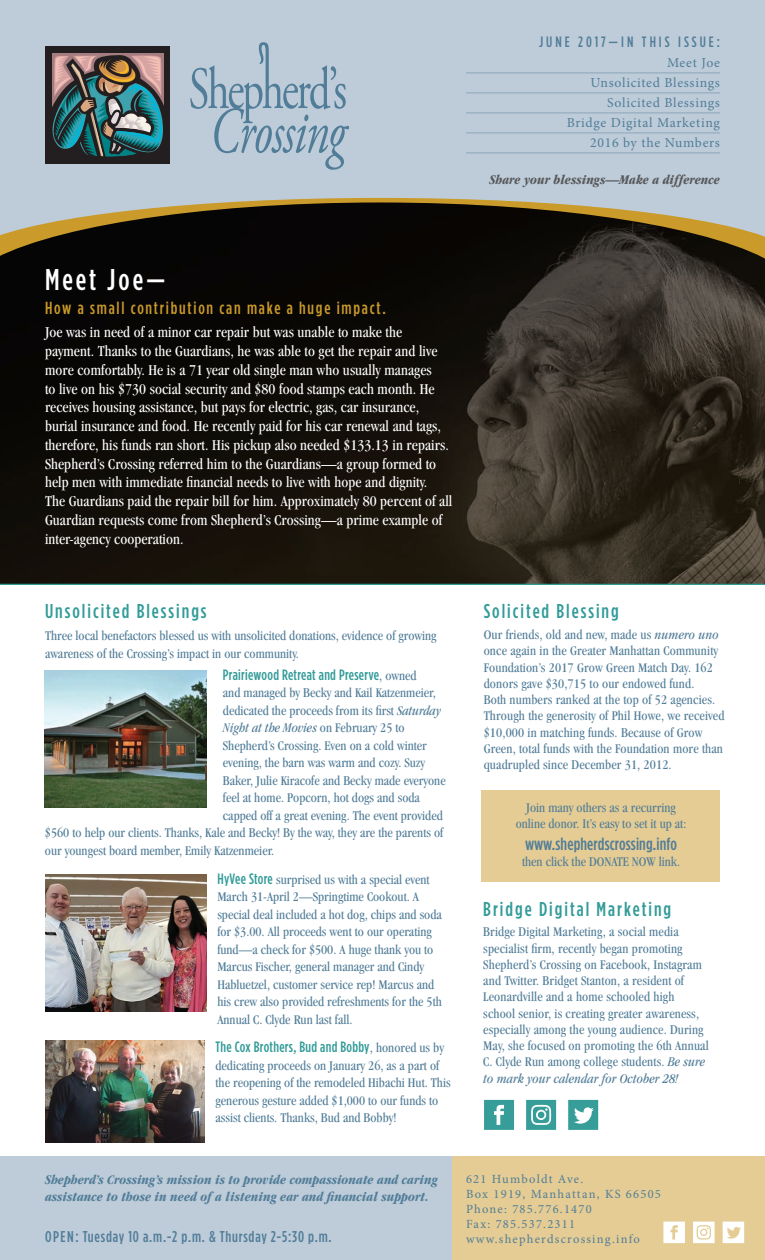
<style>
.page{position:relative;width:765px;height:1260px;background:#fff}
.page>*{position:absolute;margin:0;border:0;box-sizing:border-box;transform-origin:0 0}
.Heading{font:500 30px "Gotham Condensed";letter-spacing:.1em;color:#fff}
.Heading-2{font:500 20px "Gotham Condensed";letter-spacing:.1em;color:#319b98}
.Heading-3{font:500 17.5px "Gotham Condensed";letter-spacing:.1em;color:#ca9a2a}
.Body_Copy{font:500 17.5px "Gotham Condensed";letter-spacing:.01em;color:#517d98}
.Body_Copy-2{font:condensed 15.62px/18.8px "Garamond";letter-spacing:.005em;color:#fff}
.t1{font:500 15.62px "Gotham Condensed";letter-spacing:.05em;color:#517d98}
.Body_Copy-3{font:500 15px "Gotham Condensed";letter-spacing:.02em;color:#319b98}
.t2{font:500 15px "Gotham Condensed";letter-spacing:.2em;color:#517d98}
.Body_Copy-4{font:condensed 13.75px/16.2px "Garamond";color:#517d98}
.t3{font:italic 700 condensed 13.75px/16.5px "Garamond";color:#517d98}
.t4{font:13.75px "Minion Pro";letter-spacing:.05em;color:#517d98}
.t5{font:italic 700 condensed 13.75px "Garamond";color:#57585a}
.Body_Copy-5{font:italic condensed 13.75px "Garamond";color:#517d98}
.t6{font:12.5px/15px "Minion Pro";letter-spacing:.1em;color:#517d98}
.s1{font-family:"Garamond";font-weight:400;font-stretch:condensed;font-size:13.75px;color:#517d98}
.s2{font-style:italic}
.s3{font-style:normal}
.s4{font-family:"Gotham Condensed";font-weight:500;font-stretch:normal;font-size:15px;color:#319b98}
</style>
<div class="page">
<svg style="left:0;top:265px;width:765px;height:320px;background:#1f1a14"></svg>
<div style="left:482px;top:790px;width:238px;height:92px;background:#e4cc94"></div>
<div style="left:451px;top:1156px;width:314px;height:104px;background:#e4cc94"></div>
<svg style="left:0;top:241px;width:765px;height:24px;background:#17130d"></svg>
<svg style="left:0;top:0;width:765px;height:241px;background:#a7b1b6"></svg>
<svg style="left:190px;top:42px;width:159px;height:128px;background:#abbece"></svg>
<div style="left:45px;top:47px;width:125px;height:117px;background:#231f20"></div>
<div style="left:52px;top:53px;width:112px;height:79px;background:#a57d80"></div>
<svg style="left:52px;top:55px;width:112px;height:102px"></svg>
<hr style="left:466px;top:73px;width:254px;height:1px;background:#8ba6ba">
<hr style="left:466px;top:93px;width:254px;height:1px;background:#8ba6ba">
<hr style="left:466px;top:113px;width:254px;height:1px;background:#8ba6ba">
<hr style="left:466px;top:133px;width:254px;height:1px;background:#8ba6ba">
<hr style="left:466px;top:153px;width:254px;height:1px;background:#8ba6ba">
<div style="left:0;top:1156px;width:451px;height:104px;background:#beccd9"></div>
<img style="left:45px;top:671px;width:161px;height:137px">
<img style="left:45px;top:875px;width:161px;height:137px">
<svg style="left:484px;top:1100px;width:30px;height:30px"></svg>
<svg style="left:526px;top:1100px;width:30px;height:30px"></svg>
<svg style="left:568px;top:1100px;width:30px;height:30px"></svg>
<img style="left:45px;top:1040px;width:159px;height:102px">
<svg style="left:663px;top:1222px;width:22px;height:21px"></svg>
<svg style="left:693px;top:1222px;width:22px;height:21px"></svg>
<svg style="left:723px;top:1222px;width:21px;height:21px"></svg>
<p class="t2" style="left:539px;top:34px;width:182px">JUNE 2017—IN THIS ISSUE:</p>
<p class="t4" style="left:667px;top:54px;width:54px">Meet Joe</p>
<p class="t4" style="left:590px;top:74px;width:131px">Unsolicited Blessings</p>
<p class="t4" style="left:607px;top:94px;width:114px">Solicited Blessings</p>
<p class="t4" style="left:567px;top:114px;width:155px">Bridge Digital Marketing</p>
<p class="t4" style="left:590px;top:134px;width:131px">2016 by the Numbers</p>
<p class="t5" style="left:489px;top:172px;width:232px">Share your blessings—Make a difference</p>
<p class="Heading" style="left:45px;top:263px;width:122px">Meet Joe—</p>
<p class="Heading-3" style="left:45px;top:298px;width:342px">How a small contribution can make a huge impact.</p>
<p class="Body_Copy-2" style="left:45px;top:323px;width:409px">Joe was in need of a minor car repair but was unable to make the payment. Thanks to the Guardians, he was able to get the repair and live more comfortably. He is a 71 year old single man who usually manages<br>to live on his $730 social security and $80 food stamps each month. He receives housing assistance, but pays for electric, gas, car insurance, burial insurance and food. He recently paid for his car renewal and tags, therefore, his funds ran short. His pickup also needed $133.13 in repairs.<br>Shepherd’s Crossing referred him to the Guardians—a group formed to help men with immediate financial needs to live with hope and dignity.<br>The Guardians paid the repair bill for him. Approximately 80 percent of all Guardian requests come from Shepherd’s Crossing—a prime example of inter-agency cooperation.</p>
<p class="Heading-2" style="left:45px;top:600px;width:163px">Unsolicited Blessings</p>
<p class="Body_Copy-4" style="left:45px;top:627px;width:393px;line-height:17.5px">Three local benefactors blessed us with unsolicited donations, evidence of growing awareness of the Crossing’s impact in our community.</p>
<p class="Body_Copy-3" style="left:223px;top:666px;width:195px">Prairiewood Retreat and Preserve<span class="s1">, owned</span></p>
<p class="Body_Copy-4" style="left:223px;top:685px;width:214px">and managed by Becky and Kail Katzenmeier,</p>
<p class="Body_Copy-4" style="left:223px;top:702px;width:220px">dedicated the proceeds from its first <span class="s2">Saturday</span></p>
<p class="Body_Copy-5" style="left:223px;top:720px;width:183px">Night at the Movies <span class="s3">on February 25 to</span></p>
<p class="Body_Copy-4" style="left:223px;top:737px;width:205px">Shepherd’s Crossing. Even on a cold winter</p>
<p class="Body_Copy-4" style="left:223px;top:755px;width:204px">evening, the barn was warm and cozy. Suzy</p>
<p class="Body_Copy-4" style="left:223px;top:772px;width:224px">Baker, Julie Kiracofe and Becky made everyone</p>
<p class="Body_Copy-4" style="left:223px;top:790px;width:198px">feel at home. Popcorn, hot dogs and soda</p>
<p class="Body_Copy-4" style="left:223px;top:807px;width:221px">capped off a great evening. The event provided</p>
<p class="Body_Copy-4" style="left:45px;top:825px;width:400px">$560 to help our clients. Thanks, Kale and Becky! By the way, they are the parents of</p>
<p class="Body_Copy-4" style="left:45px;top:842px;width:231px">our youngest board member, Emily Katzenmeier.</p>
<p class="Body_Copy-4" style="left:217px;top:870px;width:226px;line-height:17.5px"><span class="s4">HyVee Store</span> surprised us with a special event March 31-April 2—Springtime Cookout. A special deal included a hot dog, chips and soda for $3.00. All proceeds went to our operating fund—a check for $500. A huge thank you to Marcus Fischer, general manager and Cindy Habluetzel, customer service rep! Marcus and his crew also provided refreshments for the 5th Annual C. Clyde Run last fall.</p>
<p class="Body_Copy-3" style="left:216px;top:1039px;width:230px">The Cox Brothers, Bud and Bobby<span class="s1">, honored us by</span></p>
<p class="Body_Copy-4" style="left:216px;top:1057px;width:237px;line-height:17.5px">dedicating proceeds on January 26, as a part of the reopening of the remodeled Hibachi Hut. This generous gesture added $1,000 to our funds to assist clients. Thanks, Bud and Bobby!</p>
<p class="Heading-2" style="left:484px;top:600px;width:137px">Solicited Blessing</p>
<p class="Body_Copy-4" style="left:484px;top:626px;width:242px">Our friends, old and new, made us <span class="s2">numero uno </span>once again in the Greater Manhattan Community Foundation’s 2017 Grow Green Match Day. 162 donors gave $30,715 to our endowed fund.<br>Both numbers ranked at the top of 52 agencies.<br>Through the generosity of Phil Howe, we received $10,000 in matching funds. Because of Grow Green, total funds with the Foundation more than quadrupled since December 31, 2012.</p>
<p class="Body_Copy-4" style="left:516px;top:799px;width:172px;text-align:center">Join many others as a recurring online donor. It’s easy to set it up at:</p>
<p class="Body_Copy" style="left:525px;top:834px;width:154px">www.shepherdscrossing.info</p>
<p class="Body_Copy-4" style="left:522px;top:853px;width:160px">then click the DONATE NOW link.</p>
<p class="Heading-2" style="left:483px;top:898px;width:189px">Bridge Digital Marketing</p>
<p class="Body_Copy-4" style="left:483px;top:924px;width:227px">Bridge Digital Marketing, a social media specialist firm, recently began promoting Shepherd’s Crossing on Facebook, Instagram and Twitter. Bridget Stanton, a resident of Leonardville and a home schooled high school senior, is creating greater awareness, especially among the young audience. During May, she focused on promoting the 6th Annual C. Clyde Run among college students. <span class="s2">Be sure to mark your calendar for October 28!</span></p>
<p class="t3" style="left:45px;top:1171px;width:394px">Shepherd’s Crossing’s mission is to provide compassionate and caring assistance to those in need of a listening ear and financial support.</p>
<p class="t1" style="left:45px;top:1228px;width:288px">OPEN: Tuesday 10 a.m.-2 p.m. &amp; Thursday 2-5:30 p.m.</p>
<p class="t6" style="left:466px;top:1172px;width:119px">621 Humboldt Ave.</p>
<p class="t6" style="left:466px;top:1187px;width:196px">Box 1919, Manhattan, KS 66505</p>
<p class="t6" style="left:466px;top:1202px;width:127px">Phone: 785.776.1470<br>Fax: 785.537.2311</p>
<p class="t6" style="left:466px;top:1232px;width:175px">www.shepherdscrossing.info</p>
</div>
